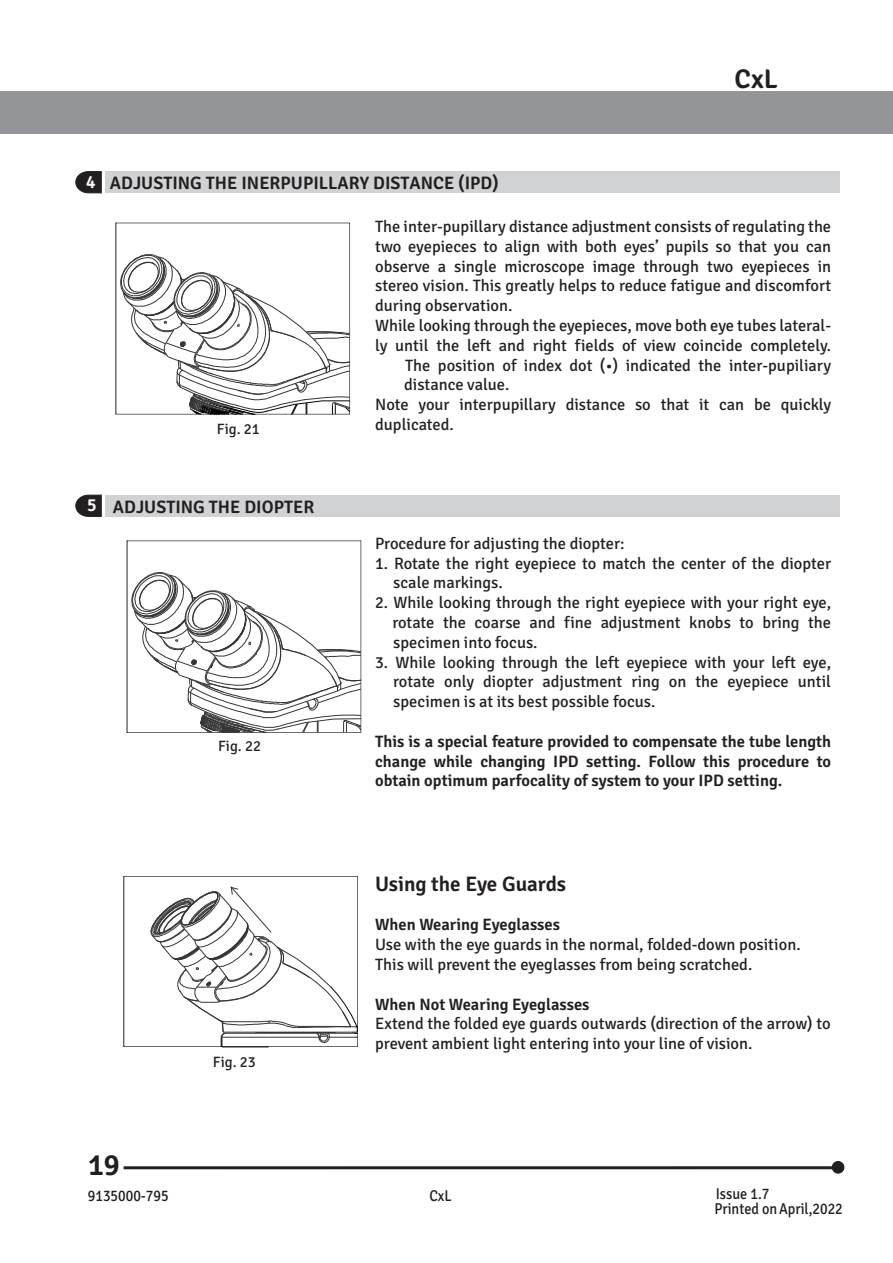
<style>
.page{position:relative;width:893px;height:1263px;background:#fff}
.page>*{position:absolute;margin:0;border:0;box-sizing:border-box;transform-origin:0 0}
.t1{font:600 30px "Signika";color:#231f20}
.t2{font:600 27px "Signika";color:#231f20}
.t3{font:600 21px "Signika";color:#231f20}
.t4{font:600 18px "Signika";color:#231f20}
.t5{font:600 18px "Signika";color:#fafbfb}
.t6{font:16.5px/19.8px "Signika";color:#231f20}
.t7{font:600 16.5px/19.8px "Signika";color:#231f20;text-align:justify}
.t8{font:15.75px/15px "Signika";color:#201d1e;scale:.91 1}
.t9{font:15px "Signika";color:#231f20}
</style>
<div class="page">
<div style="left:105px;top:495px;width:734px;height:21px;background:#d1d2d4"></div>
<div style="left:0;top:91px;width:893px;height:42px;background:#939598"></div>
<hr style="left:124px;top:1166px;width:719px;height:3px;background:#231f20">
<div style="left:832px;top:1161px;width:12px;height:12px;background:#231f20;border-radius:50%"></div>
<div style="left:832px;top:1161px;width:12px;height:12px;border:1px solid #231f20;border-radius:50%"></div>
<div style="left:105px;top:172px;width:734px;height:21px;background:#d1d2d4"></div>
<svg style="left:75px;top:171px;width:27px;height:23px"></svg>
<svg style="left:75px;top:494px;width:27px;height:23px"></svg>
<hr style="left:222px;top:1047px;width:47px;height:1px;background:#040503">
<svg style="left:123px;top:876px;width:235px;height:171px"></svg>
<svg style="left:127px;top:540px;width:234px;height:193px"></svg>
<svg style="left:132px;top:572px;width:230px;height:161px"></svg>
<svg style="left:115px;top:223px;width:235px;height:192px"></svg>
<h2 class="t2" style="left:735px;top:63px;width:45px">CxL</h2>
<p class="t5" style="left:86px;top:171px;width:11px">4</p>
<p class="t4" style="left:110px;top:172px;width:390px">ADJUSTING THE INERPUPILLARY DISTANCE (IPD)</p>
<p class="t6" style="left:375px;top:217px;width:458px">The inter-pupillary distance adjustment consists of regulating the</p>
<p class="t6" style="left:375px;top:236px;width:457px">two eyepieces to align with both eyes’ pupils so that you can</p>
<p class="t6" style="left:375px;top:256px;width:458px">observe a single microscope image through two eyepieces in</p>
<p class="t6" style="left:375px;top:276px;width:457px">stereo vision. This greatly helps to reduce fatigue and discomfort</p>
<p class="t6" style="left:375px;top:296px;width:139px">during observation.</p>
<p class="t6" style="left:375px;top:316px;width:458px">While looking through the eyepieces, move both eye tubes lateral-</p>
<p class="t6" style="left:375px;top:335px;width:458px">ly until the left and right fields of view coincide completely.</p>
<p class="t6" style="left:405px;top:355px;width:427px">The position of index dot (•) indicated the inter-pupiliary</p>
<p class="t6" style="left:404px;top:375px;width:107px">distance value.</p>
<p class="t6" style="left:375px;top:395px;width:458px">Note your interpupillary distance so that it can be quickly</p>
<p class="t6" style="left:375px;top:415px;width:80px">duplicated.</p>
<p class="t9" style="left:217px;top:421px;width:44px">Fig. 21</p>
<p class="t5" style="left:87px;top:495px;width:11px">5</p>
<p class="t4" style="left:113px;top:496px;width:203px">ADJUSTING THE DIOPTER</p>
<p class="t9" style="left:218px;top:738px;width:44px">Fig. 22</p>
<p class="t6" style="left:375px;top:533px;width:251px">Procedure for adjusting the diopter:</p>
<p class="t6" style="left:393px;top:553px;width:439px;text-indent:-18px">1. Rotate the right eyepiece to match the center of the diopter scale markings.</p>
<p class="t6" style="left:392px;top:593px;width:440px;text-align:justify;text-indent:-17px">2. While looking through the right eyepiece with your right eye, rotate the coarse and fine adjustment knobs to bring the specimen into focus.</p>
<p class="t6" style="left:393px;top:652px;width:439px;text-align:justify;text-indent:-18px">3. While looking through the left eyepiece with your left eye, rotate only diopter adjustment ring on the eyepiece until specimen is at its best possible focus.</p>
<p class="t7" style="left:375px;top:731px;width:458px">This is a special feature provided to compensate the tube length change while changing IPD setting. Follow this procedure to obtain optimum parfocality of system to your IPD setting.</p>
<p class="t9" style="left:213px;top:1053px;width:44px">Fig. 23</p>
<p class="t3" style="left:375px;top:871px;width:192px">Using the Eye Guards</p>
<p class="t7" style="left:375px;top:915px;width:186px">When Wearing Eyeglasses</p>
<p class="t6" style="left:375px;top:935px;width:427px">Use with the eye guards in the normal, folded-down position.<br>This will prevent the eyeglasses from being scratched.</p>
<p class="t7" style="left:375px;top:994px;width:216px">When Not Wearing Eyeglasses</p>
<p class="t6" style="left:375px;top:1014px;width:457px">Extend the folded eye guards outwards (direction of the arrow) to prevent ambient light entering into your line of vision.</p>
<h1 class="t1" style="left:88px;top:1147px;width:33px">19</h1>
<p class="t8" style="left:88px;top:1188px;width:90px">9135000-795</p>
<p class="t8" style="left:429px;top:1188px;width:26px">CxL</p>
<p class="t8" style="left:714px;top:1186px;width:143px">Issue 1.7<br>Printed onApril,2022</p>
</div>
